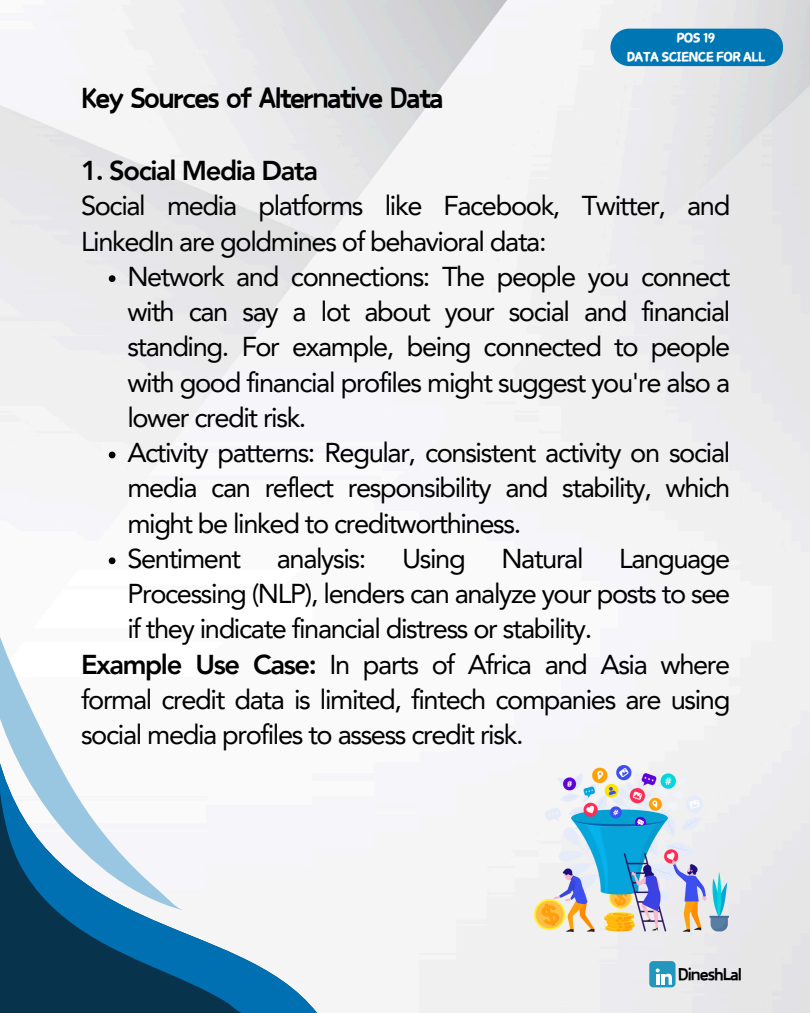
<style>
.page{position:relative;width:810px;height:1013px;background:#fff}
.page>*{position:absolute;margin:0;border:0;box-sizing:border-box;transform-origin:0 0}
.t1{font:900 32.3px "Canva Funny";letter-spacing:-.05em;color:#000}
.t2{font:27.3px/35.2px "Avenir LT Pro";letter-spacing:-.05em;color:#000;text-align:justify}
.t3{font:900 19.3px "Canva Funny";letter-spacing:-.05em;color:#000}
.t4{font:14.8px "Canva Champion";letter-spacing:-.05em;color:#fff}
.s1{font-weight:800}
</style>
<div class="page">
<img style="left:0;top:0;width:810px;height:1012px">
<div style="left:649px;top:961px;width:27px;height:26px;background:#2197bd;border-radius:4px"></div>
<svg style="left:656px;top:968px;width:16px;height:16px"></svg>
<div style="left:610px;top:29px;width:173px;height:37px;background:#0077b5"></div>
<svg style="left:0;top:736px;width:317px;height:276px;fill:#f5f5f5"></svg>
<svg style="left:0;top:617px;width:184px;height:293px"></svg>
<svg style="left:109px;top:275px;width:7px;height:7px"></svg>
<svg style="left:109px;top:451px;width:7px;height:7px"></svg>
<svg style="left:109px;top:557px;width:7px;height:7px"></svg>
<img style="left:534px;top:765px;width:195px;height:166px">
<p class="t1" style="left:81px;top:84px;width:364px">Key Sources of Alternative Data</p>
<h2 class="t4" style="left:677px;top:30px;width:40px">POS 19</h2>
<p class="t4" style="left:627px;top:48px;width:140px">DATA SCIENCE FOR ALL</p>
<p class="t2" style="left:81px;top:155px;width:651px;text-align:left"><span class="s1">1. Social Media Data<br></span>Social media platforms like Facebook, Twitter, and<br>LinkedIn are goldmines of behavioral data:</p>
<p class="t2" style="left:127px;top:261px;width:605px">Network and connections: The people you connect with can say a lot about your social and financial standing. For example, being connected to people with good financial profiles might suggest you're also a lower credit risk.</p>
<h1 class="t2" style="left:127px;top:437px;width:605px">Activity patterns: Regular, consistent activity on social media can reflect responsibility and stability, which might be linked to creditworthiness.</h1>
<h2 class="t2" style="left:127px;top:543px;width:115px">Sentiment</h2>
<h2 class="t2" style="left:277px;top:543px;width:91px">analysis:</h2>
<h2 class="t2" style="left:402px;top:543px;width:65px">Using</h2>
<h2 class="t2" style="left:501px;top:543px;width:84px">Natural</h2>
<h2 class="t2" style="left:127px;top:543px;width:605px;text-indent:492px">Language Processing (NLP), lenders can analyze your posts to see if they indicate financial distress or stability.</h2>
<p class="t2" style="left:81px;top:649px;width:651px"><span class="s1">Example Use Case:</span> In parts of Africa and Asia where formal credit data is limited, fintech companies are using social media profiles to assess credit risk.</p>
<p class="t3" style="left:678px;top:965px;width:66px">DineshLal</p>
</div>
